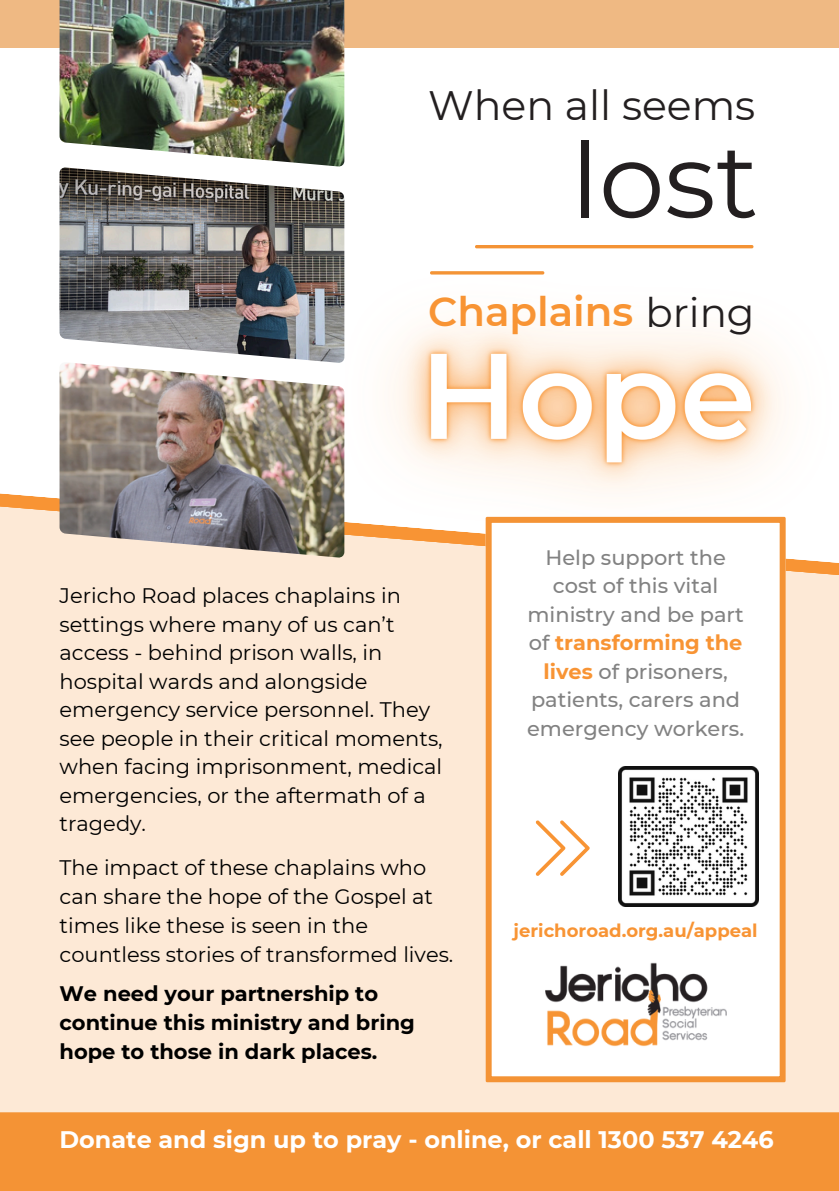
<style>
.page{position:relative;width:839px;height:1191px;background:#fff}
.page>*{position:absolute;margin:0;border:0;box-sizing:border-box;transform-origin:0 0}
.t1{font:104.6px "Montserrat";color:#231f20}
.t2{font:41px "Montserrat";color:#231f20}
.t3{font:600 40.2px "Montserrat";color:#f89434}
.t4{font:700 24px "Montserrat";color:#fff}
.t5{font:21px/28.4px "Montserrat";color:#000}
.t6{font:700 21px/29.2px "Montserrat";color:#000}
.t7{font:500 20.8px/28.4px "Montserrat";color:#828282;text-align:center}
.t8{font:700 18px "Montserrat";color:#f89434}
.s1{font-weight:400;color:#231f20}
.s2{font-weight:700;color:#f89434}
</style>
<div class="page">
<div style="left:0;top:497px;width:838px;height:615px;background:#fde9d6"></div>
<div style="left:0;top:1112px;width:838px;height:79px;background:#f49335"></div>
<img style="left:256px;top:161px;width:582px;height:473px">
<div style="left:0;top:0;width:838px;height:48px;background:#efb983"></div>
<img style="left:60px;top:0;width:284px;height:558px">
<svg style="left:485px;top:517px;width:300px;height:565px"></svg>
<img style="left:618px;top:767px;width:140px;height:139px">
<svg style="left:535px;top:820px;width:55px;height:55px"></svg>
<img style="left:541px;top:962px;width:189px;height:88px">
<h4 class="t2" style="left:428px;top:80px;width:329px">When all seems</h4>
<h2 class="t1" style="left:570px;top:116px;width:189px">lost</h2>
<p class="t3" style="left:428px;top:287px;width:328px">Chaplains <span class="s1">bring</span></p>
<h6 class="t5" style="left:60px;top:581px;width:384px">Jericho Road places chaplains in settings where many of us can’t access - behind prison walls, in hospital wards and alongside emergency service personnel. They see people in their critical moments, when facing imprisonment, medical emergencies, or the aftermath of a tragedy.</h6>
<p class="t5" style="left:60px;top:852px;width:395px;line-height:29.2px">The impact of these chaplains who can share the hope of the Gospel at times like these is seen in the countless stories of transformed lives.</p>
<p class="t6" style="left:60px;top:978px;width:357px">We need your partnership to continue this ministry and bring hope to those in dark places.</p>
<h6 class="t7" style="left:527px;top:543px;width:218px">Help support the cost of this vital ministry and be part of <span class="s2">transforming the lives</span> of prisoners, patients, carers and emergency workers.</h6>
<p class="t8" style="left:513px;top:920px;width:245px">jerichoroad.org.au/appeal</p>
<p class="t4" style="left:60px;top:1125px;width:715px">Donate and sign up to pray - online, or call 1300 537 4246</p>
</div>
